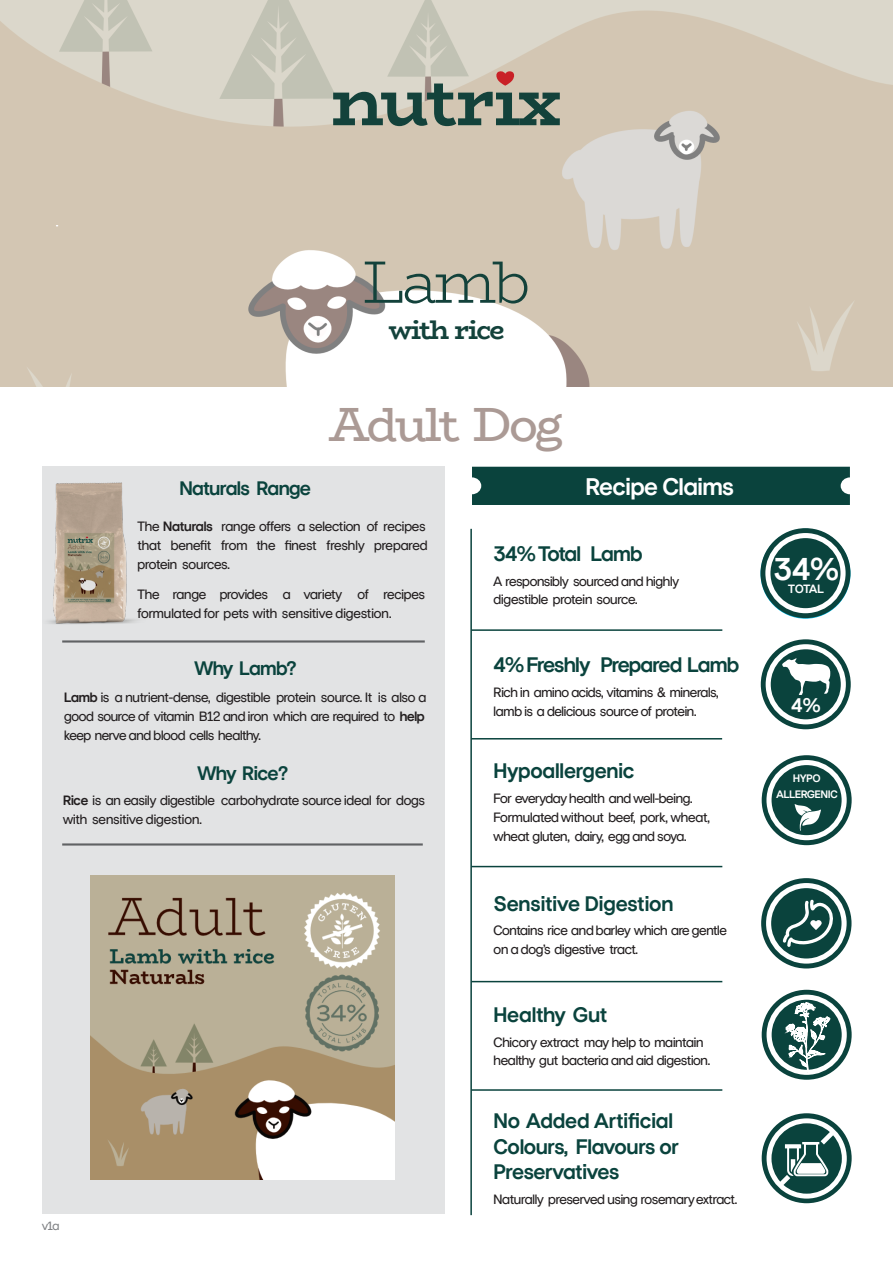
<style>
.page{position:relative;width:893px;height:1263px;background:#fff}
.page>*{position:absolute;margin:0;border:0;box-sizing:border-box;transform-origin:0 0}
.t1{font:300 60px "Bio Rhyme";color:#13423b}
.t2{font:48px "Bio Rhyme";letter-spacing:-.05em;color:#ab9a95}
.t3{font:700 31.5px "Europa Nuova";color:#fff}
.t4{font:700 27px "Bio Rhyme";letter-spacing:-.055em;color:#13423b}
.t5{font:700 24px "Europa Nuova";letter-spacing:-.055em;color:#fff}
.t6{font:700 21px/25.2px "Europa Nuova";letter-spacing:-.05em;color:#0a433d}
.t7{font:700 21px "Europa Nuova";letter-spacing:-.08em;color:#0a433d}
.t8{font:700 21px "Europa Nuova";letter-spacing:-.075em;color:#0a433d}
.t9{font:700 19.65px "Europa Nuova";color:#fff}
.t10{font:700 19.5px "Europa Nuova";letter-spacing:-.07em;color:#0a433d}
.t11{font:13.5px/18.8px "Europa Nuova";letter-spacing:-.07em;color:#231f20}
.t12{font:700 12px "Europa Nuova";letter-spacing:-.06em;color:#fff}
.t13{font:12px "Europa Nuova";color:#808285}
.t14{font:700 10.8px/16.2px "Europa Nuova";letter-spacing:-.055em;color:#fff;text-align:center}
.s1{font-weight:700}
</style>
<div class="page">
<div style="left:472px;top:467px;width:378px;height:38px;background:#0a433d"></div>
<hr style="left:470px;top:529px;width:2px;height:686px;background:#0a433d">
<hr style="left:471px;top:629px;width:251px;height:2px;background:#0a433d">
<hr style="left:471px;top:738px;width:251px;height:1px;background:#0a433d">
<hr style="left:471px;top:866px;width:251px;height:1px;background:#0a433d">
<hr style="left:471px;top:981px;width:251px;height:1px;background:#0a433d">
<svg style="left:762px;top:755px;width:90px;height:90px;background:#295b56"></svg>
<div style="left:766px;top:760px;width:81px;height:80px;border:5px solid #fff;border-radius:50%"></div>
<svg style="left:794px;top:804px;width:27px;height:27px"></svg>
<div style="left:762px;top:1113px;width:90px;height:90px;background:#0a433d;border-radius:50%"></div>
<svg style="left:766px;top:1118px;width:81px;height:80px"></svg>
<hr style="left:471px;top:1089px;width:251px;height:2px;background:#0a433d">
<svg style="left:762px;top:990px;width:90px;height:90px"></svg>
<svg style="left:766px;top:995px;width:81px;height:80px"></svg>
<svg style="left:785px;top:1002px;width:45px;height:71px"></svg>
<svg style="left:761px;top:878px;width:90px;height:90px;background:#396762"></svg>
<svg style="left:769px;top:885px;width:75px;height:76px;fill:#0a433d"></svg>
<div style="left:766px;top:883px;width:81px;height:80px;border:5px solid #fff;border-radius:50%"></div>
<svg style="left:783px;top:899px;width:51px;height:48px"></svg>
<svg style="left:761px;top:639px;width:90px;height:90px;background:#3c6964"></svg>
<svg style="left:768px;top:647px;width:75px;height:75px;background:#2b5c57"></svg>
<div style="left:766px;top:644px;width:80px;height:80px;border:5px solid #fff;border-radius:50%"></div>
<svg style="left:782px;top:658px;width:48px;height:37px"></svg>
<svg style="left:760px;top:528px;width:90px;height:90px;background:#386864"></svg>
<div style="left:768px;top:536px;width:75px;height:75px;background:#0a433d;border-radius:50%"></div>
<div style="left:765px;top:533px;width:81px;height:80px;border:5px solid #fff;border-radius:50%"></div>
<div style="left:43px;top:467px;width:402px;height:747px;background:#e2e3e4"></div>
<img style="left:0;top:0;width:893px;height:387px">
<svg style="left:333px;top:71px;width:227px;height:55px;background:#939b8e"></svg>
<img style="left:42px;top:472px;width:95px;height:166px">
<img style="left:91px;top:875px;width:303px;height:304px">
<h1 class="t1" style="left:362px;top:235px;width:170px">Lamb</h1>
<h3 class="t4" style="left:388px;top:308px;width:118px">with rice</h3>
<h2 class="t2" style="left:329px;top:387px;width:236px">Adult Dog</h2>
<h3 class="t10" style="left:179px;top:479px;width:134px">Naturals Range</h3>
<p class="t11" style="left:137px;top:518px;width:292px">The <span class="s1">Naturals</span> range offers a selection of recipes that benefit from the finest freshly prepared protein sources.</p>
<p class="t11" style="left:137px;top:586px;width:290px">The range provides a variety of recipes formulated for pets with sensitive digestion.</p>
<h3 class="t10" style="left:194px;top:659px;width:104px">Why Lamb?</h3>
<p class="t11" style="left:64px;top:689px;width:364px;text-align:justify"><span class="s1">Lamb</span> is a nutrient-dense, digestible protein source. It is also a good source of vitamin B12 and iron which are required to <span class="s1">help </span>keep nerve and blood cells healthy.</p>
<h3 class="t10" style="left:197px;top:764px;width:93px">Why Rice?</h3>
<p class="t11" style="left:63px;top:791px;width:364px"><span class="s1">Rice</span> is an easily digestible carbohydrate source ideal for dogs with sensitive digestion.</p>
<p class="t13" style="left:42px;top:1220px;width:19px">v1a</p>
<h3 class="t5" style="left:585px;top:476px;width:151px">Recipe Claims</h3>
<h3 class="t8" style="left:493px;top:544px;width:151px">34%Total Lamb</h3>
<p class="t11" style="left:493px;top:572px;width:187px">A responsibly sourced and highly digestible protein source.</p>
<h3 class="t9" style="left:788px;top:585px;width:43px">34%</h3>
<h3 class="t3" style="left:773px;top:554px;width:68px">34%</h3>
<p class="t12" style="left:788px;top:584px;width:38px">TOTAL</p>
<h3 class="t7" style="left:493px;top:655px;width:248px">4%Freshly Prepared Lamb</h3>
<p class="t11" style="left:493px;top:684px;width:227px">Rich in amino acids, vitamins &amp; minerals, lamb is a delicious source of protein.</p>
<h3 class="t9" style="left:791px;top:697px;width:32px">4%</h3>
<h3 class="t6" style="left:493px;top:759px;width:143px">Hypoallergenic</h3>
<p class="t11" style="left:493px;top:790px;width:218px">For everyday health and well-being.<br>Formulated without beef, pork, wheat, wheat gluten, dairy, egg and soya.</p>
<h3 class="t6" style="left:493px;top:892px;width:182px">Sensitive Digestion</h3>
<p class="t11" style="left:493px;top:922px;width:236px">Contains rice and barley which are gentle on a dog’s digestive tract.</p>
<h3 class="t6" style="left:493px;top:1003px;width:116px">Healthy Gut</h3>
<p class="t11" style="left:493px;top:1033px;width:219px">Chicory extract may help to maintain healthy gut bacteria and aid digestion.</p>
<h3 class="t6" style="left:493px;top:1109px;width:188px">No Added Artificial<br>Colours, Flavours or<br>Preservatives</h3>
<p class="t11" style="left:493px;top:1190px;width:246px">Naturally preserved using rosemaryextract.</p>
<p class="t14" style="left:776px;top:771px;width:63px">HYPO<br>ALLERGENIC</p>
</div>
